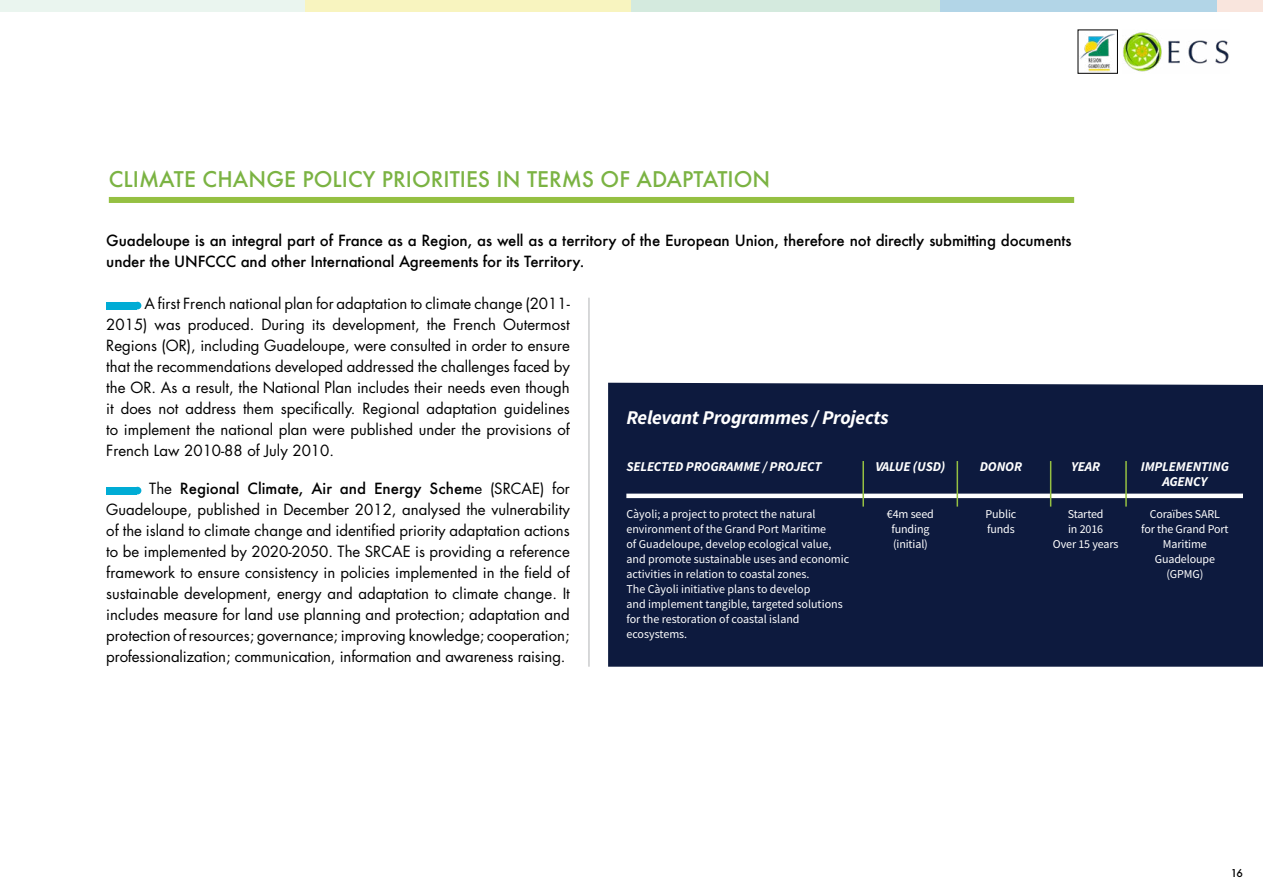
<style>
.page{position:relative;width:1263px;height:893px;background:#fff}
.page>*{position:absolute;margin:0;border:0;box-sizing:border-box;transform-origin:0 0}
.t1{font:500 21px "Futura";color:#7bb343}
.t2{font:italic 700 19.5px "Source Sans Pro";letter-spacing:-.01em;color:#fff}
.t3{font:15px/21px "Futura";color:#000;text-align:justify}
.t4{font:500 15px/21px "Futura";letter-spacing:-.01em;color:#000}
.t5{font:italic 700 13.5px/15px "Source Sans Pro";letter-spacing:-.01em;color:#fff;text-align:center}
.t6{font:12px/15px "Source Sans Pro";color:#fff;text-align:center}
.t7{font:500 10.5px "Futura";color:#000}
.s1{font-weight:500}
</style>
<div class="page">
<div style="left:631px;top:0;width:586px;height:12px;background:#b2d5e7"></div>
<div style="left:1217px;top:0;width:46px;height:12px;background:#f9e5dd"></div>
<div style="left:0;top:0;width:305px;height:12px;background:#eaf5ef"></div>
<div style="left:305px;top:0;width:326px;height:12px;background:#f8f4bf"></div>
<div style="left:631px;top:0;width:309px;height:12px;background:#d4eade"></div>
<div style="left:109px;top:197px;width:965px;height:6px;background:#95c042"></div>
<hr style="left:589px;top:298px;width:1px;height:369px;background:#b1b3b4">
<div style="left:106px;top:302px;width:31px;height:7px;background:#00acd5"></div>
<div style="left:134px;top:302px;width:7px;height:7px;background:#00acd5;border-radius:50%"></div>
<div style="left:106px;top:487px;width:31px;height:7px;background:#00acd5"></div>
<div style="left:134px;top:487px;width:7px;height:7px;background:#00acd5;border-radius:50%"></div>
<div style="left:608px;top:383px;width:655px;height:284px;background:#0d1a3e"></div>
<hr style="left:626px;top:494px;width:617px;height:4px;background:#fff">
<hr style="left:862px;top:461px;width:2px;height:46px;background:#95c042">
<hr style="left:956px;top:461px;width:2px;height:46px;background:#95c042">
<hr style="left:1050px;top:461px;width:1px;height:46px;background:#95c042">
<hr style="left:1125px;top:461px;width:2px;height:46px;background:#95c042">
<img style="left:1080px;top:34px;width:35px;height:37px">
<img style="left:1123px;top:32px;width:106px;height:40px">
<h1 class="t1" style="left:109px;top:165px;width:663px">CLIMATE CHANGE POLICY PRIORITIES IN TERMS OF ADAPTATION</h1>
<p class="t4" style="left:106px;top:230px;width:967px">Guadeloupe is an integral part of France as a Region, as well as a territory of the European Union, therefore not directly submitting documents under the UNFCCC and other International Agreements for its Territory.</p>
<p class="t3" style="left:106px;top:293px;width:465px;text-indent:38px">A first French national plan for adaptation to climate change (2011- 2015) was produced. During its development, the French Outermost Regions (OR), including Guadeloupe, were consulted in order to ensure that the recommendations developed addressed the challenges faced by the OR. As a result, the National Plan includes their needs even though it does not address them specifically. Regional adaptation guidelines to implement the national plan were published under the provisions of French Law 2010-88 of July 2010.</p>
<p class="t3" style="left:106px;top:478px;width:465px;text-indent:43px">The <span class="s1">Regional Climate, Air and Energy Schem</span>e (SRCAE) for Guadeloupe, published in December 2012, analysed the vulnerability of the island to climate change and identified priority adaptation actions to be implemented by 2020-2050. The SRCAE is providing a reference framework to ensure consistency in policies implemented in the field of sustainable development, energy and adaptation to climate change. It includes measure for land use planning and protection; adaptation and protection of resources; governance; improving knowledge; cooperation; professionalization; communication, information and awareness raising.</p>
<h2 class="t2" style="left:626px;top:404px;width:264px">Relevant Programmes / Projects</h2>
<p class="t5" style="left:626px;top:459px;width:197px">SELECTED PROGRAMME / PROJECT</p>
<p class="t6" style="left:626px;top:507px;width:224px;text-align:left">Càyoli; a project to protect the natural environment of the Grand Port Maritime<br>of Guadeloupe, develop ecological value, and promote sustainable uses and economic activities in relation to coastal zones.<br>The Càyoli initiative plans to develop<br>and implement tangible, targeted solutions for the restoration of coastal island ecosystems.</p>
<p class="t5" style="left:875px;top:459px;width:71px">VALUE (USD)</p>
<p class="t6" style="left:887px;top:507px;width:49px">€4m seed funding (initial)</p>
<p class="t5" style="left:980px;top:459px;width:44px">DONOR</p>
<p class="t6" style="left:985px;top:507px;width:32px;text-align:left">Public funds</p>
<p class="t5" style="left:1071px;top:459px;width:31px">YEAR</p>
<p class="t6" style="left:1053px;top:507px;width:67px">Started<br>in 2016<br>Over 15 years</p>
<p class="t5" style="left:1141px;top:459px;width:90px">IMPLEMENTING<br>AGENCY</p>
<p class="t6" style="left:1141px;top:507px;width:89px">Coraïbes SARL<br>for the Grand Port<br>Maritime<br>Guadeloupe (GPMG)</p>
<p class="t7" style="left:1231px;top:865px;width:14px">16</p>
</div>
